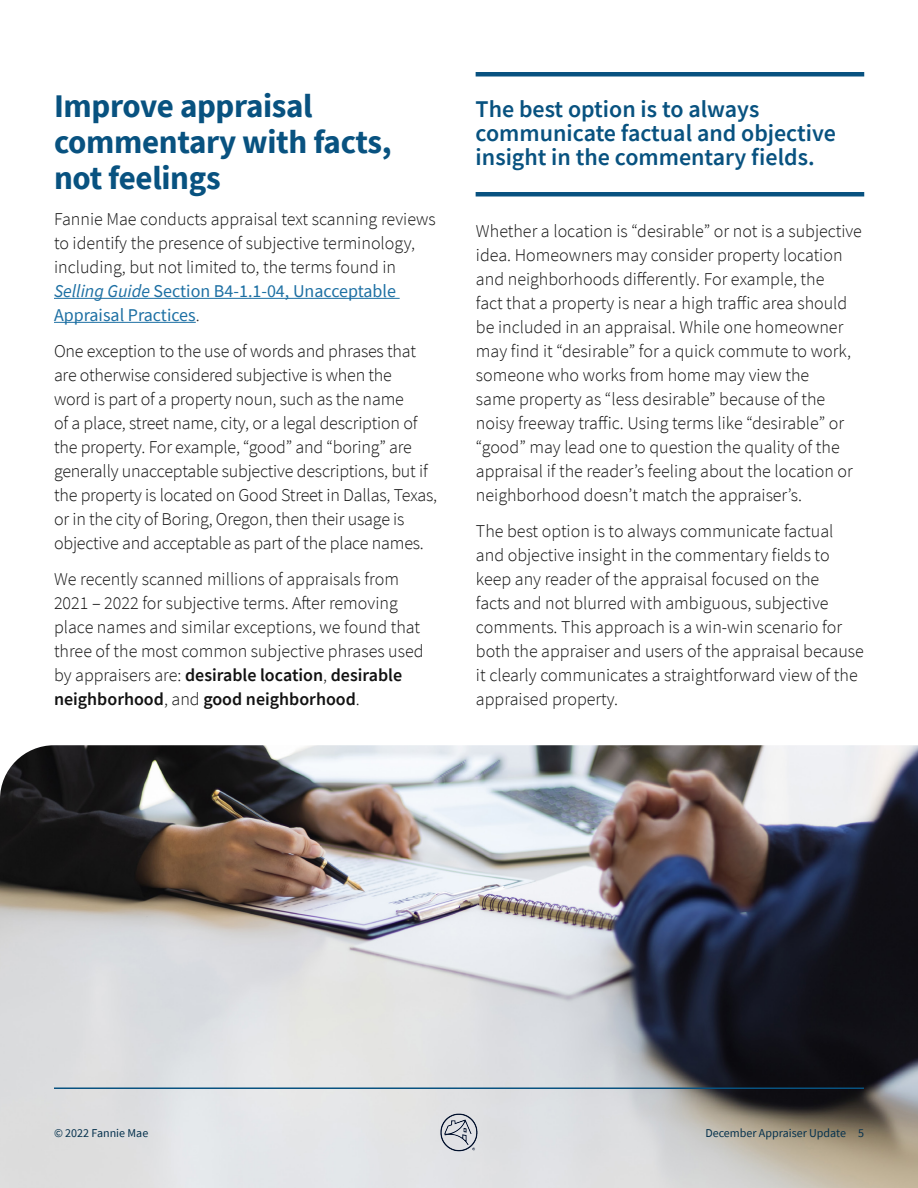
<style>
.page{position:relative;width:918px;height:1188px;background:#fff}
.page>*{position:absolute;margin:0;border:0;box-sizing:border-box;transform-origin:0 0}
.Body{font:700 33px/36px "Source Sans Pro";letter-spacing:-.01em;color:#085280}
.Pull_quote{font:600 24px/24px "Source Sans Pro";color:#085280}
.Body-2{font:300 18px/24px "Source Sans Pro";color:#121212}
.t1{font:12px "Source Sans Pro";color:#05314d}
.s1{font-weight:400;font-style:italic;color:#1c6fa3}
.s2{font-weight:400;color:#1c6fa3}
.s3{color:#231f20}
.s4{font-weight:600}
</style>
<div class="page">
<img style="left:0;top:745px;width:918px;height:443px">
<hr style="left:54px;top:1088px;width:810px;height:1px;background:#085280">
<img style="left:431px;top:1105px;width:56px;height:56px">
<div style="left:476px;top:72px;width:388px;height:5px;background:#085280"></div>
<div style="left:476px;top:192px;width:388px;height:5px;background:#085280"></div>
<hr style="left:54px;top:298px;width:346px;height:1px;background:#1c6fa3">
<hr style="left:54px;top:322px;width:142px;height:1px;background:#1c6fa3">
<p class="Body" style="left:54px;top:88px;width:339px">Improve appraisal commentary with facts, not feelings</p>
<p class="Body-2" style="left:54px;top:207px;width:383px">Fannie Mae conducts appraisal text scanning reviews to identify the presence of subjective terminology, including, but not limited to, the terms found in <span class="s1">Selling Guide</span> <span class="s2">Section B4-1.1-04, Unacceptable Appraisal Practices</span><span class="s3">.</span></p>
<p class="Body-2" style="left:54px;top:339px;width:385px">One exception to the use of words and phrases that are otherwise considered subjective is when the<br>word is part of a property noun, such as the name<br>of a place, street name, city, or a legal description of the property. For example, “good” and “boring” are generally unacceptable subjective descriptions, but if the property is located on Good Street in Dallas, Texas, or in the city of Boring, Oregon, then their usage is objective and acceptable as part of the place names.</p>
<p class="Body-2" style="left:54px;top:567px;width:371px">We recently scanned millions of appraisals from 2021 – 2022 for subjective terms. After removing place names and similar exceptions, we found that three of the most common subjective phrases used by appraisers are: <span class="s4">desirable location</span>, <span class="s4">desirable neighborhood</span>, and <span class="s4">good neighborhood</span>.</p>
<p class="Pull_quote" style="left:476px;top:97px;width:362px">The best option is to always communicate factual and objective insight in the commentary fields.</p>
<p class="Body-2" style="left:476px;top:219px;width:388px">Whether a location is “desirable” or not is a subjective idea. Homeowners may consider property location and neighborhoods differently. For example, the<br>fact that a property is near a high traffic area should be included in an appraisal. While one homeowner may find it “desirable” for a quick commute to work, someone who works from home may view the<br>same property as “less desirable” because of the noisy freeway traffic. Using terms like “desirable” or “good” may lead one to question the quality of the appraisal if the reader’s feeling about the location or neighborhood doesn’t match the appraiser’s.</p>
<p class="Body-2" style="left:476px;top:519px;width:389px">The best option is to always communicate factual and objective insight in the commentary fields to keep any reader of the appraisal focused on the<br>facts and not blurred with ambiguous, subjective comments. This approach is a win-win scenario for both the appraiser and users of the appraisal because it clearly communicates a straightforward view of the appraised property.</p>
<p class="t1" style="left:54px;top:1125px;width:96px">© 2022 Fannie Mae</p>
<p class="t1" style="left:705px;top:1125px;width:160px">December Appraiser Update 5</p>
</div>
